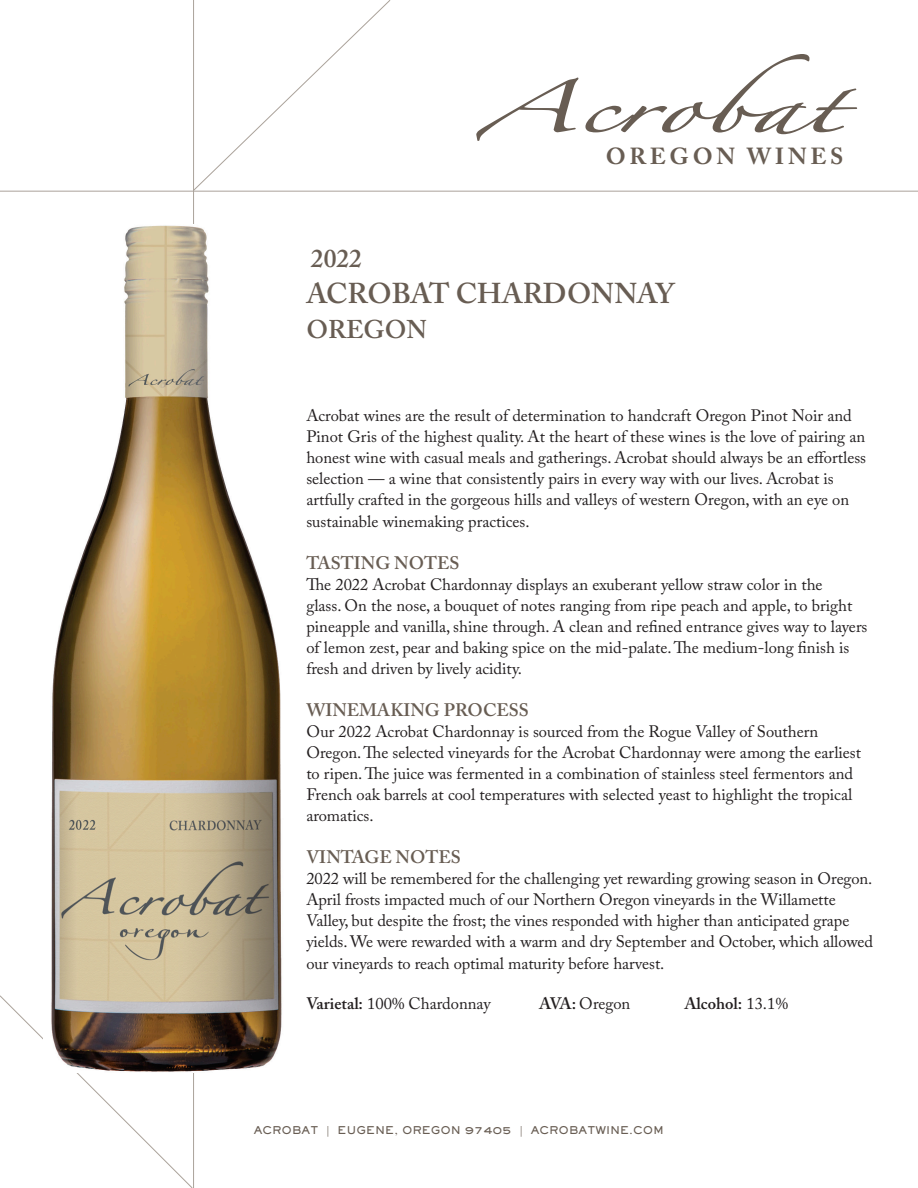
<style>
.page{position:relative;width:918px;height:1188px;background:#fff}
.page>*{position:absolute;margin:0;border:0;box-sizing:border-box;transform-origin:0 0}
.t1{font:600 28.5px "Adobe Caslon Pro";color:#685d53}
.t2{font:600 25.5px "Adobe Caslon Pro";color:#685d53}
.t3{font:700 23.1px "Adobe Caslon Pro";letter-spacing:.16em;color:#685d53}
.t4{font:600 18px "Adobe Caslon Pro";color:#685d53}
.t5{font:16.5px/21.1px "Adobe Caslon Pro";color:#231f20}
.t6{font:600 16.5px "Adobe Caslon Pro";color:#231f20}
.t7{font:10.5px "Sackers Gothic Heavy AT";color:#685d53}
.s1{color:#fff}
.s2{font-weight:600}
.s3{font-weight:400}
.s4{font-family:"Adobe Caslon Pro"}
</style>
<div class="page">
<hr style="left:193px;top:0;width:1px;height:1188px;background:#aaa29a">
<svg style="left:194px;top:0;width:197px;height:191px"></svg>
<hr style="left:0;top:191px;width:918px;height:1px;background:#aaa29a">
<svg style="left:0;top:995px;width:193px;height:193px"></svg>
<svg style="left:476px;top:54px;width:381px;height:87px"></svg>
<img style="left:44px;top:224px;width:238px;height:849px">
<p class="t3" style="left:606px;top:143px;width:239px">OREGON WINES</p>
<p class="t2" style="left:306px;top:243px;width:57px"><span class="s1">|</span>2022</p>
<p class="t1" style="left:306px;top:276px;width:370px">ACROBAT CHARDONNAY</p>
<p class="t2" style="left:306px;top:314px;width:122px">OREGON</p>
<p class="t5" style="left:306px;top:405px;width:561px">Acrobat wines are the result of determination to handcraft Oregon Pinot Noir and Pinot Gris of the highest quality. At the heart of these wines is the love of pairing an honest wine with casual meals and gatherings. Acrobat should always be an effortless selection — a wine that consistently pairs in every way with our lives. Acrobat is artfully crafted in the gorgeous hills and valleys of western Oregon, with an eye on sustainable winemaking practices.</p>
<p class="t4" style="left:306px;top:552px;width:155px">TASTING NOTES</p>
<p class="t5" style="left:306px;top:574px;width:563px">The 2022 Acrobat Chardonnay displays an exuberant yellow straw color in the<br>glass. On the nose, a bouquet of notes ranging from ripe peach and apple, to bright pineapple and vanilla, shine through. A clean and refined entrance gives way to layers of lemon zest, pear and baking spice on the mid-palate. The medium-long finish is fresh and driven by lively acidity.</p>
<p class="t4" style="left:306px;top:699px;width:224px">WINEMAKING PROCESS</p>
<p class="t5" style="left:306px;top:720px;width:556px">Our 2022 Acrobat Chardonnay is sourced from the Rogue Valley of Southern Oregon. The selected vineyards for the Acrobat Chardonnay were among the earliest to ripen. The juice was fermented in a combination of stainless steel fermentors and French oak barrels at cool temperatures with selected yeast to highlight the tropical aromatics.</p>
<p class="t4" style="left:306px;top:846px;width:156px">VINTAGE NOTES</p>
<p class="t5" style="left:306px;top:868px;width:568px">2022 will be remembered for the challenging yet rewarding growing season in Oregon.<br>April frosts impacted much of our Northern Oregon vineyards in the Willamette Valley, but despite the frost; the vines responded with higher than anticipated grape yields. We were rewarded with a warm and dry September and October, which allowed our vineyards to reach optimal maturity before harvest.</p>
<p class="t5" style="left:306px;top:992px;width:186px"><span class="s2">Varietal:</span> 100% Chardonnay</p>
<p class="t5" style="left:539px;top:992px;width:93px"><span class="s2">AVA:</span> Oregon</p>
<p class="t6" style="left:684px;top:993px;width:105px">Alcohol: <span class="s3">13.1%</span></p>
<p class="t7" style="left:254px;top:1123px;width:412px">ACROBAT <span class="s4">|</span> EUGENE, OREGON 97405 <span class="s4">|</span> ACROBATWINE.COM</p>
</div>
